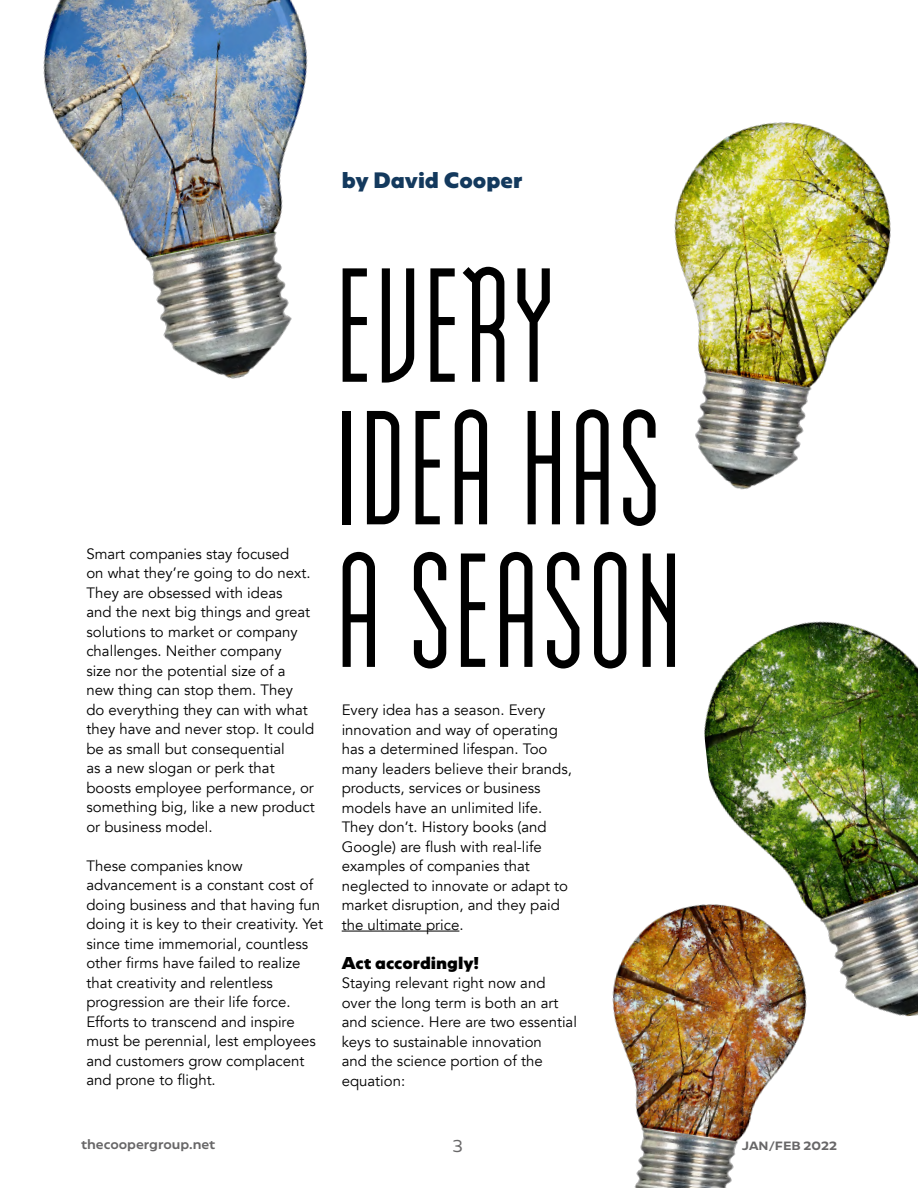
<style>
.page{position:relative;width:918px;height:1188px;background:#fff}
.page>*{position:absolute;margin:0;border:0;box-sizing:border-box;transform-origin:0 0}
.t1{font:162px/142.5px "Modula OT Sans";color:#000}
.t2{font:900 19.5px "Geometrica";color:#13395d}
.t3{font:15px/19.5px "Avenir";color:#000}
.t4{font:900 15px "Geometrica";color:#000}
.t5{font:15px "Geometrica";color:#686768}
.t6{font:500 12px "Geometrica";color:#686768}
.t7{font:700 10.5px "Geometrica";color:#686768}
</style>
<div class="page">
<hr style="left:342px;top:931px;width:117px;height:1px;background:#000">
<img style="left:674px;top:122px;width:217px;height:368px">
<img style="left:704px;top:621px;width:214px;height:396px">
<img style="left:43px;top:0;width:265px;height:379px">
<img style="left:612px;top:854px;width:244px;height:334px">
<h2 class="t2" style="left:342px;top:167px;width:182px">by David Cooper</h2>
<p class="t3" style="left:86px;top:544px;width:230px">Smart companies stay focused<br>on what they’re going to do next.<br>They are obsessed with ideas<br>and the next big things and great solutions to market or company challenges. Neither company<br>size nor the potential size of a new thing can stop them. They do everything they can with what they have and never stop. It could be as small but consequential<br>as a new slogan or perk that boosts employee performance, or something big, like a new product or business model.</p>
<p class="t3" style="left:86px;top:856px;width:238px">These companies know advancement is a constant cost of doing business and that having fun doing it is key to their creativity. Yet since time immemorial, countless other firms have failed to realize that creativity and relentless progression are their life force.<br>Efforts to transcend and inspire must be perennial, lest employees and customers grow complacent and prone to flight.</p>
<h1 class="t1" style="left:334px;top:254px;width:350px">EVERY<br>IDEA HAS<br>A SEASON</h1>
<p class="t3" style="left:342px;top:701px;width:232px">Every idea has a season. Every innovation and way of operating has a determined lifespan. Too many leaders believe their brands, products, services or business models have an unlimited life.<br>They don’t. History books (and<br>Google) are flush with real-life examples of companies that neglected to innovate or adapt to market disruption, and they paid the ultimate price.</p>
<p class="t4" style="left:342px;top:952px;width:139px">Act accordingly!</p>
<p class="t3" style="left:342px;top:974px;width:237px">Staying relevant right now and over the long term is both an art and science. Here are two essential keys to sustainable innovation<br>and the science portion of the equation:</p>
<p class="t6" style="left:81px;top:1136px;width:136px">thecoopergroup.net</p>
<p class="t5" style="left:452px;top:1136px;width:12px">3</p>
<p class="t7" style="left:742px;top:1138px;width:96px">JAN/FEB 2022</p>
</div>
